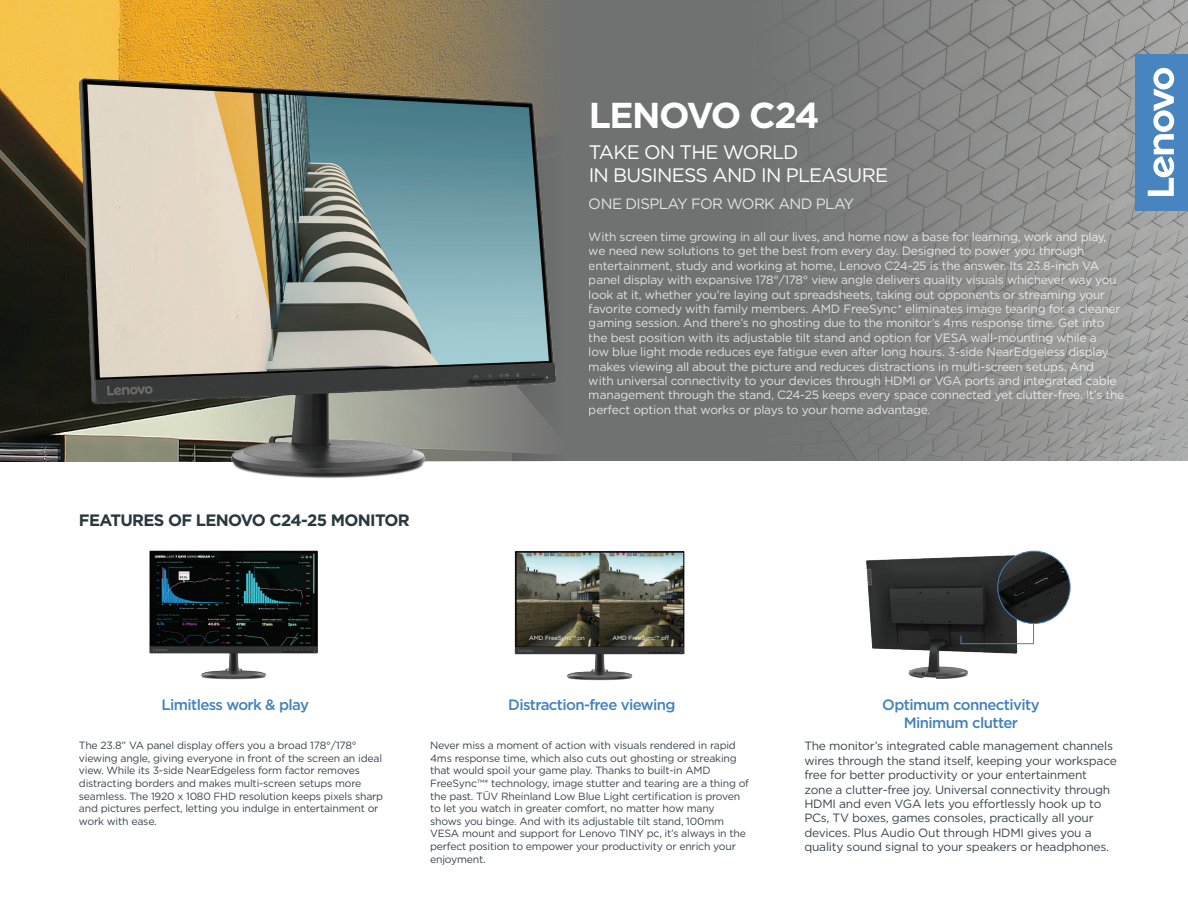
<style>
.page{position:relative;width:1188px;height:918px;background:#fff}
.page>*{position:absolute;margin:0;border:0;box-sizing:border-box;transform-origin:0 0}
.t1{font:700 36px "Gotham";letter-spacing:-.04em;color:#fff}
.t2{font:19.5px/22.5px "Gotham";letter-spacing:-.04em;color:#fff}
.t3{font:700 16.5px "Gotham";letter-spacing:-.04em;color:#29373f}
.t4{font:500 15px/18px "Gotham";letter-spacing:-.04em;color:#4382bc;text-align:center}
.t5{font:15px "Gotham";letter-spacing:-.04em;color:#fff}
.t6{font:12px/14.4px "Gotham";letter-spacing:-.02em;color:#fff}
.t7{font:12px/14.4px "Gotham";letter-spacing:-.02em;color:#38454d}
.t8{font:10.5px/12.6px "Gotham";letter-spacing:-.02em;color:#38454d}
.t9{font:6px "Gotham";letter-spacing:-.02em;color:#fff}
</style>
<div class="page">
<div style="left:0;top:0;width:1188px;height:914px;background:#707171"></div>
<img style="left:816px;top:0;width:372px;height:461px">
<div style="left:0;top:461px;width:1188px;height:457px;background:#fff"></div>
<img style="left:149px;top:550px;width:169px;height:130px">
<img style="left:514px;top:551px;width:171px;height:130px">
<img style="left:0;top:0;width:534px;height:54px">
<img style="left:866px;top:551px;width:205px;height:127px">
<div style="left:1136px;top:54px;width:52px;height:157px;background:#4884bf"></div>
<svg style="left:1148px;top:68px;width:26px;height:128px"></svg>
<img style="left:0;top:54px;width:556px;height:425px">
<img style="left:998px;top:551px;width:72px;height:73px;border-radius:36px">
<div style="left:997px;top:551px;width:73px;height:73px;border:1px solid #4382bc;border-radius:50%"></div>
<svg style="left:960px;top:623px;width:74px;height:21px"></svg>
<h1 class="t1" style="left:589px;top:91px;width:232px">LENOVO C24</h1>
<h2 class="t2" style="left:589px;top:141px;width:301px">TAKE ON THE WORLD<br>IN BUSINESS AND IN PLEASURE</h2>
<h3 class="t3" style="left:79px;top:509px;width:332px">FEATURES OF LENOVO C24-25 MONITOR</h3>
<p class="t5" style="left:589px;top:194px;width:267px">ONE DISPLAY FOR WORK AND PLAY</p>
<p class="t6" style="left:589px;top:229px;width:537px">With screen time growing in all our lives, and home now a base for learning, work and play, we need new solutions to get the best from every day. Designed to power you through entertainment, study and working at home, Lenovo C24-25 is the answer. Its 23.8-inch VA panel display with expansive 178°/178° view angle delivers quality visuals whichever way you look at it, whether you’re laying out spreadsheets, taking out opponents or streaming your favorite comedy with family members. AMD FreeSync* eliminates image tearing for a cleaner gaming session. And there’s no ghosting due to the monitor’s 4ms response time. Get into the best position with its adjustable tilt stand and option for VESA wall-mounting while a<br>low blue light mode reduces eye fatigue even after long hours. 3-side NearEdgeless display makes viewing all about the picture and reduces distractions in multi-screen setups. And<br>with universal connectivity to your devices through HDMI or VGA ports and integrated cable management through the stand, C24-25 keeps every space connected yet clutter-free. It’s the perfect option that works or plays to your home advantage.</p>
<p class="t9" style="left:529px;top:634px;width:57px">AMD FreeSync™ on</p>
<p class="t9" style="left:613px;top:634px;width:58px">AMD FreeSync™ off</p>
<p class="t4" style="left:161px;top:695px;width:149px">Limitless work &amp; play</p>
<p class="t4" style="left:508px;top:695px;width:169px">Distraction-free viewing</p>
<p class="t8" style="left:79px;top:739px;width:306px">The 23.8” VA panel display offers you a broad 178°/178° viewing angle, giving everyone in front of the screen an ideal view. While its 3-side NearEdgeless form factor removes distracting borders and makes multi-screen setups more seamless. The 1920 x 1080 FHD resolution keeps pixels sharp and pictures perfect, letting you indulge in entertainment or work with ease.</p>
<p class="t8" style="left:430px;top:739px;width:321px">Never miss a moment of action with visuals rendered in rapid 4ms response time, which also cuts out ghosting or streaking that would spoil your game play. Thanks to built-in AMD FreeSync™* technology, image stutter and tearing are a thing of the past. TÜV Rheinland Low Blue Light certification is proven to let you watch in greater comfort, no matter how many<br>shows you binge. And with its adjustable tilt stand, 100mm VESA mount and support for Lenovo TINY pc, it’s always in the perfect position to empower your productivity or enrich your enjoyment.</p>
<p class="t4" style="left:882px;top:695px;width:159px">Optimum connectivity<br>Minimum clutter</p>
<p class="t7" style="left:804px;top:739px;width:314px">The monitor’s integrated cable management channels wires through the stand itself, keeping your workspace free for better productivity or your entertainment zone a clutter-free joy. Universal connectivity through HDMI and even VGA lets you effortlessly hook up to PCs, TV boxes, games consoles, practically all your devices. Plus Audio Out through HDMI gives you a quality sound signal to your speakers or headphones.</p>
</div>
